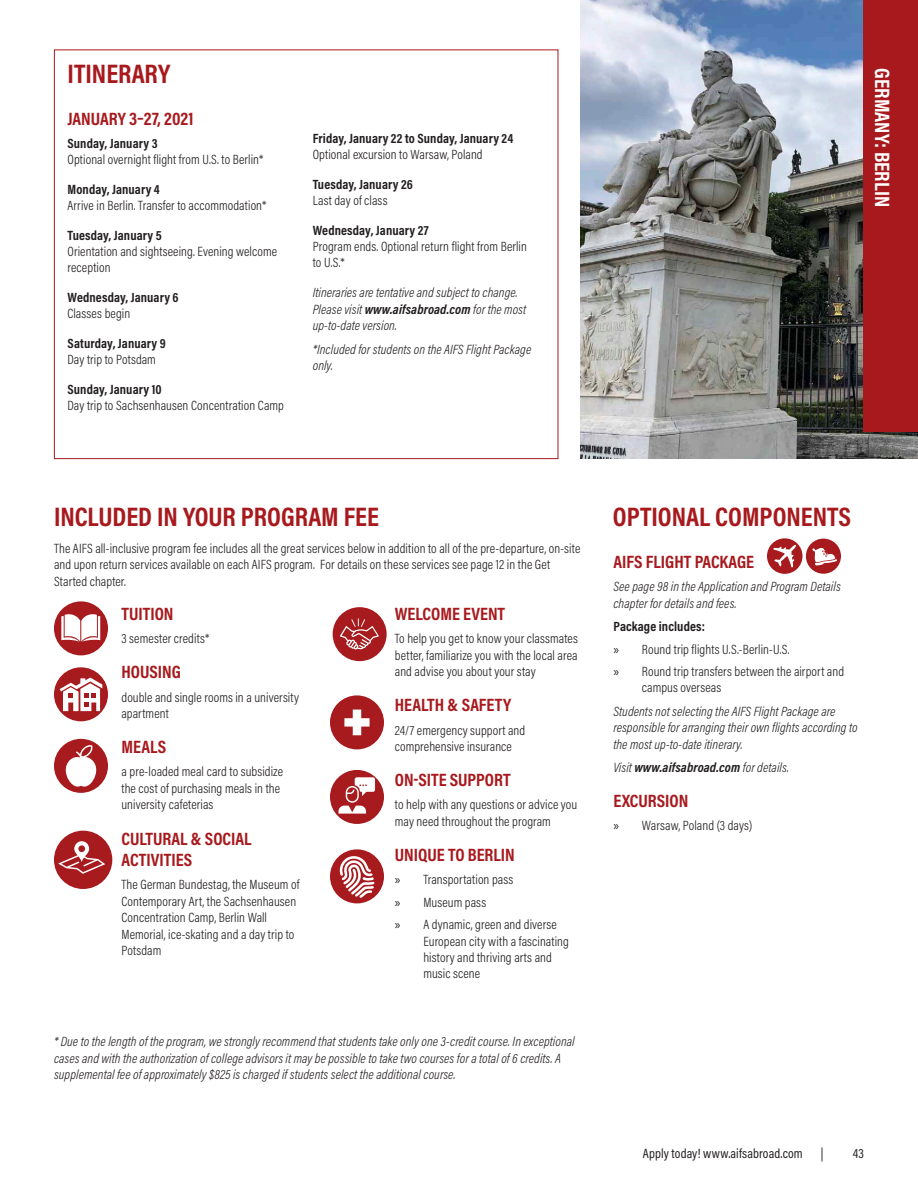
<style>
.page{position:relative;width:918px;height:1188px;background:#fff}
.page>*{position:absolute;margin:0;border:0;box-sizing:border-box;transform-origin:0 0}
.t1{font:700 27px "Acumin Pro Cond";color:#a8191d}
.t2{font:700 21px "Acumin Pro Cond";color:#fff}
.t3{font:700 18px/21.6px "Acumin Pro Cond";color:#a8191d}
.t4{font:300 13.5px/16.5px "Acumin Pro Cond";letter-spacing:.005em;color:#231f20}
.t5{font:italic 300 13.5px/16.5px "Acumin Pro Cond";letter-spacing:.01em;color:#231f20}
.t6{font:700 13.5px "Acumin Pro Cond";letter-spacing:.005em;color:#231f20}
.t7{font:italic 700 13.5px "Acumin Pro Cond";letter-spacing:.01em;color:#231f20}
.t8{font:13.5px "Acumin Pro Cond";letter-spacing:.01em;color:#231f20}
.s1{font-weight:700}
.s2{font-family:"Myriad Pro";font-weight:400}
.s3{font-weight:300}
</style>
<div class="page">
<div style="left:806px;top:539px;width:35px;height:35px;background:#a71a1e;border-radius:50%"></div>
<svg style="left:812px;top:547px;width:25px;height:19px"></svg>
<svg style="left:767px;top:538px;width:36px;height:36px"></svg>
<div style="left:54px;top:601px;width:54px;height:54px;background:#a71a1e;border-radius:50%"></div>
<svg style="left:61px;top:614px;width:39px;height:28px"></svg>
<svg style="left:54px;top:667px;width:54px;height:54px"></svg>
<svg style="left:54px;top:739px;width:54px;height:54px"></svg>
<div style="left:54px;top:831px;width:58px;height:58px;background:#a71a1e;border-radius:50%"></div>
<svg style="left:54px;top:839px;width:51px;height:35px"></svg>
<div style="left:333px;top:607px;width:54px;height:54px;background:#a71a1e;border-radius:50%"></div>
<svg style="left:340px;top:618px;width:39px;height:31px"></svg>
<div style="left:330px;top:849px;width:54px;height:54px;background:#a71a1e;border-radius:50%"></div>
<svg style="left:339px;top:854px;width:36px;height:44px"></svg>
<div style="left:330px;top:770px;width:54px;height:54px;background:#a71a1e;border-radius:50%"></div>
<svg style="left:338px;top:777px;width:37px;height:37px"></svg>
<div style="left:330px;top:695px;width:54px;height:54px;background:#a71a1e;border-radius:50%"></div>
<svg style="left:344px;top:710px;width:26px;height:25px"></svg>
<img style="left:580px;top:0;width:338px;height:459px">
<div style="left:863px;top:0;width:55px;height:432px;background:#a8191d"></div>
<h1 class="t1" style="left:68px;top:56px;width:104px">ITINERARY</h1>
<h3 class="t3" style="left:68px;top:107px;width:128px">JANUARY 3–27, 2021</h3>
<p class="t6" style="left:68px;top:134px;width:92px">Sunday, January 3</p>
<p class="t4" style="left:68px;top:151px;width:197px">Optional overnight flight from U.S. to Berlin*</p>
<p class="t6" style="left:68px;top:180px;width:94px">Monday, January 4</p>
<p class="t4" style="left:68px;top:197px;width:200px">Arrive in Berlin. Transfer to accommodation*</p>
<p class="t6" style="left:68px;top:226px;width:96px">Tuesday, January 5</p>
<p class="t4" style="left:68px;top:243px;width:211px;line-height:16px">Orientation and sightseeing. Evening welcome reception</p>
<p class="t6" style="left:68px;top:289px;width:113px">Wednesday, January 6</p>
<p class="t4" style="left:68px;top:305px;width:64px">Classes begin</p>
<p class="t6" style="left:68px;top:335px;width:100px">Saturday, January 9</p>
<p class="t4" style="left:68px;top:351px;width:90px">Day trip to Potsdam</p>
<p class="t6" style="left:68px;top:381px;width:96px">Sunday, January 10</p>
<p class="t4" style="left:68px;top:397px;width:218px">Day trip to Sachsenhausen Concentration Camp</p>
<p class="t6" style="left:313px;top:129px;width:202px">Friday, January 22 to Sunday, January 24</p>
<p class="t4" style="left:313px;top:146px;width:171px">Optional excursion to Warsaw, Poland</p>
<p class="t6" style="left:313px;top:175px;width:102px">Tuesday, January 26</p>
<p class="t4" style="left:313px;top:192px;width:76px">Last day of class</p>
<p class="t6" style="left:313px;top:221px;width:117px">Wednesday, January 27</p>
<p class="t4" style="left:313px;top:238px;width:216px">Program ends. Optional return flight from Berlin to U.S.*</p>
<p class="t5" style="left:313px;top:284px;width:215px">Itineraries are tentative and subject to change.<br>Please visit <span class="s1">www.aifsabroad.com</span> for the most up-to-date version.</p>
<p class="t5" style="left:313px;top:340px;width:220px">*Included for students on the AIFS Flight Package only.</p>
<h2 class="t2" style="left:896px;top:68px;width:140px;rotate:90deg">GERMANY: BERLIN</h2>
<h1 class="t1" style="left:54px;top:499px;width:326px">INCLUDED IN YOUR PROGRAM FEE</h1>
<p class="t4" style="left:54px;top:539px;width:528px">The AIFS all-inclusive program fee includes all the great services below in addition to all of the pre-departure, on-site and upon return services available on each AIFS program. For details on these services see page 12 in the Get<br>Started chapter.</p>
<h3 class="t3" style="left:122px;top:603px;width:54px">TUITION</h3>
<p class="t4" style="left:122px;top:630px;width:89px">3 semester credits*</p>
<h3 class="t3" style="left:122px;top:661px;width:61px">HOUSING</h3>
<p class="t4" style="left:122px;top:689px;width:179px">double and single rooms in a university apartment</p>
<h3 class="t3" style="left:122px;top:736px;width:46px">MEALS</h3>
<p class="t4" style="left:122px;top:763px;width:163px">a pre-loaded meal card to subsidize the cost of purchasing meals in the university cafeterias</p>
<h3 class="t3" style="left:122px;top:827px;width:131px">CULTURAL &amp; SOCIAL<br>ACTIVITIES</h3>
<p class="t4" style="left:122px;top:876px;width:179px">The German Bundestag, the Museum of<br>Contemporary Art, the Sachsenhausen<br>Concentration Camp, Berlin Wall<br>Memorial, ice-skating and a day trip to<br>Potsdam</p>
<h3 class="t3" style="left:395px;top:603px;width:112px">WELCOME EVENT</h3>
<p class="t4" style="left:395px;top:630px;width:185px;text-align:justify">To help you get to know your classmates better, familiarize you with the local area and advise you about your stay</p>
<h3 class="t3" style="left:395px;top:694px;width:118px">HEALTH &amp; SAFETY</h3>
<p class="t4" style="left:395px;top:722px;width:132px">24/7 emergency support and comprehensive insurance</p>
<h3 class="t3" style="left:395px;top:769px;width:117px">ON-SITE SUPPORT</h3>
<p class="t4" style="left:395px;top:796px;width:184px">to help with any questions or advice you may need throughout the program</p>
<h3 class="t3" style="left:395px;top:844px;width:122px">UNIQUE TO BERLIN</h3>
<p class="t4" style="left:395px;top:868px;width:163px;line-height:22.8px"><span class="s2">»</span> Transportation pass<br><span class="s2">»</span> Museum pass<br><span class="s2">»</span> A dynamic, green and diverse</p>
<p class="t4" style="left:423px;top:933px;width:147px;line-height:16px">European city with a fascinating history and thriving arts and music scene</p>
<p class="t5" style="left:54px;top:1033px;width:522px">* Due to the length of the program, we strongly recommend that students take only one 3-credit course. In exceptional cases and with the authorization of college advisors it may be possible to take two courses for a total of 6 credits. A supplemental fee of approximately $825 is charged if students select the additional course.</p>
<h1 class="t1" style="left:613px;top:499px;width:240px">OPTIONAL COMPONENTS</h1>
<h3 class="t3" style="left:613px;top:550px;width:142px">AIFS FLIGHT PACKAGE</h3>
<p class="t5" style="left:613px;top:578px;width:229px">See page 98 in the Application and Program Details chapter for details and fees.</p>
<p class="t4" style="left:613px;top:615px;width:232px;line-height:22.8px"><span class="s1">Package includes:<br></span><span class="s2">»</span> Round trip flights U.S.-Berlin-U.S.<br><span class="s2">»</span> Round trip transfers between the airport and</p>
<p class="t4" style="left:642px;top:679px;width:81px">campus overseas</p>
<p class="t5" style="left:613px;top:703px;width:246px">Students not selecting the AIFS Flight Package are responsible for arranging their own flights according to the most up-to-date itinerary.</p>
<p class="t7" style="left:613px;top:758px;width:177px"><span class="s3">Visit</span> www.aifsabroad.com <span class="s3">for details.</span></p>
<h3 class="t3" style="left:613px;top:790px;width:76px">EXCURSION</h3>
<p class="t4" style="left:613px;top:817px;width:140px"><span class="s2">»</span> Warsaw, Poland (3 days)</p>
<p class="t8" style="left:643px;top:1144px;width:161px">Apply today! www.aifsabroad.com</p>
<p class="t8" style="left:821px;top:1144px;width:4px">|</p>
<p class="t8" style="left:853px;top:1144px;width:13px">43</p>
</div>
